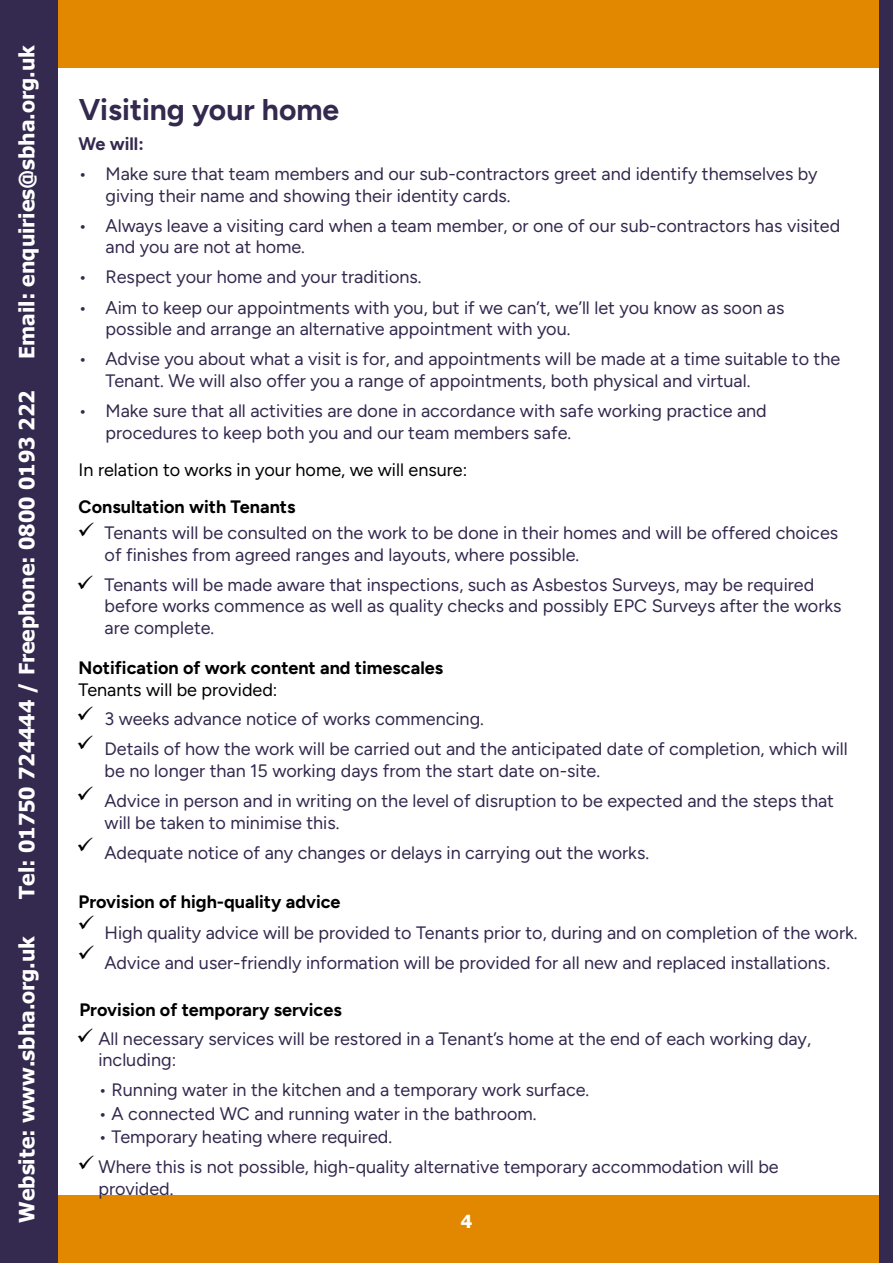
<style>
.page{position:relative;width:893px;height:1263px;background:#fff}
.page>*{position:absolute;margin:0;border:0;box-sizing:border-box;transform-origin:0 0}
.t1{font:700 30px "Figtree";color:#34294e}
.t2{font:700 21px "Tahoma";color:#fff}
.t3{font:18px/21.6px "Figtree";color:#34294e}
.t4{font:700 18px "Figtree";color:#000}
.t5{font:18px "Figtree";color:#000}
.t6{font:700 18px "Figtree";color:#34294e}
.t7{font:700 18px "Tahoma";color:#fff}
</style>
<div class="page">
<div style="left:54px;top:1195px;width:825px;height:68px;background:#e18800"></div>
<div style="left:54px;top:0;width:825px;height:68px;background:#e18800"></div>
<div style="left:0;top:0;width:57px;height:1263px;background:#34294e"></div>
<div style="left:879px;top:0;width:14px;height:1263px;background:#34294e"></div>
<p class="t2" style="left:12px;top:359px;width:315px;rotate:-90deg">Email: enquiries@sbha.org.uk</p>
<p class="t2" style="left:12px;top:899px;width:510px;rotate:-90deg">Tel: 01750 724444 / Freephone: 0800 0193 222</p>
<p class="t2" style="left:12px;top:1223px;width:288px;rotate:-90deg">Website: www.sbha.org.uk</p>
<h1 class="t1" style="left:79px;top:91px;width:262px">Visiting your home</h1>
<p class="t6" style="left:79px;top:133px;width:67px">We will:</p>
<p class="t3" style="left:106px;top:163px;width:714px;text-indent:-27px">• Make sure that team members and our sub-contractors greet and identify themselves by giving their name and showing their identity cards.</p>
<p class="t3" style="left:106px;top:215px;width:736px;text-indent:-27px">• Always leave a visiting card when a team member, or one of our sub-contractors has visited and you are not at home.</p>
<p class="t3" style="left:79px;top:266px;width:345px">• Respect your home and your traditions.</p>
<p class="t3" style="left:106px;top:296px;width:680px;text-indent:-27px">• Aim to keep our appointments with you, but if we can’t, we’ll let you know as soon as possible and arrange an alternative appointment with you.</p>
<p class="t3" style="left:106px;top:348px;width:736px;text-indent:-27px">• Advise you about what a visit is for, and appointments will be made at a time suitable to the<br>Tenant. We will also offer you a range of appointments, both physical and virtual.</p>
<p class="t3" style="left:106px;top:400px;width:663px;text-indent:-27px">• Make sure that all activities are done in accordance with safe working practice and procedures to keep both you and our team members safe.</p>
<p class="t5" style="left:79px;top:460px;width:390px">In relation to works in your home, we will ensure:</p>
<p class="t4" style="left:79px;top:496px;width:218px">Consultation with Tenants</p>
<p class="t3" style="left:105px;top:522px;width:735px">Tenants will be consulted on the work to be done in their homes and will be offered choices of finishes from agreed ranges and layouts, where possible.</p>
<p class="t3" style="left:105px;top:574px;width:738px">Tenants will be made aware that inspections, such as Asbestos Surveys, may be required before works commence as well as quality checks and possibly EPC Surveys after the works are complete.</p>
<p class="t4" style="left:79px;top:657px;width:366px">Notification of work content and timescales</p>
<p class="t5" style="left:79px;top:679px;width:200px">Tenants will be provided:</p>
<p class="t3" style="left:105px;top:704px;width:745px;line-height:30.2px">3 weeks advance notice of works commencing.<br>Details of how the work will be carried out and the anticipated date of completion, which will</p>
<p class="t3" style="left:105px;top:755px;width:731px;line-height:30.2px">be no longer than 15 working days from the start date on-site.<br>Advice in person and in writing on the level of disruption to be expected and the steps that</p>
<p class="t3" style="left:105px;top:807px;width:546px;line-height:30.2px">will be taken to minimise this.<br>Adequate notice of any changes or delays in carrying out the works.</p>
<p class="t4" style="left:79px;top:891px;width:264px">Provision of high-quality advice</p>
<p class="t3" style="left:105px;top:917px;width:755px;line-height:30.2px">High quality advice will be provided to Tenants prior to, during and on completion of the work.<br>Advice and user-friendly information will be provided for all new and replaced installations.</p>
<p class="t4" style="left:79px;top:999px;width:264px">Provision of temporary services</p>
<p class="t3" style="left:98px;top:1027px;width:714px">All necessary services will be restored in a Tenant’s home at the end of each working day, including:</p>
<p class="t3" style="left:98px;top:1079px;width:492px">• Running water in the kitchen and a temporary work surface.</p>
<p class="t3" style="left:98px;top:1103px;width:440px">• A connected WC and running water in the bathroom.</p>
<p class="t3" style="left:98px;top:1122px;width:682px;line-height:30.2px">• Temporary heating where required.<br>Where this is not possible, high-quality alternative temporary accommodation will be</p>
<p class="t3" style="left:98px;top:1178px;width:77px">provided.</p>
<p class="t7" style="left:461px;top:1209px;width:13px">4</p>
</div>
